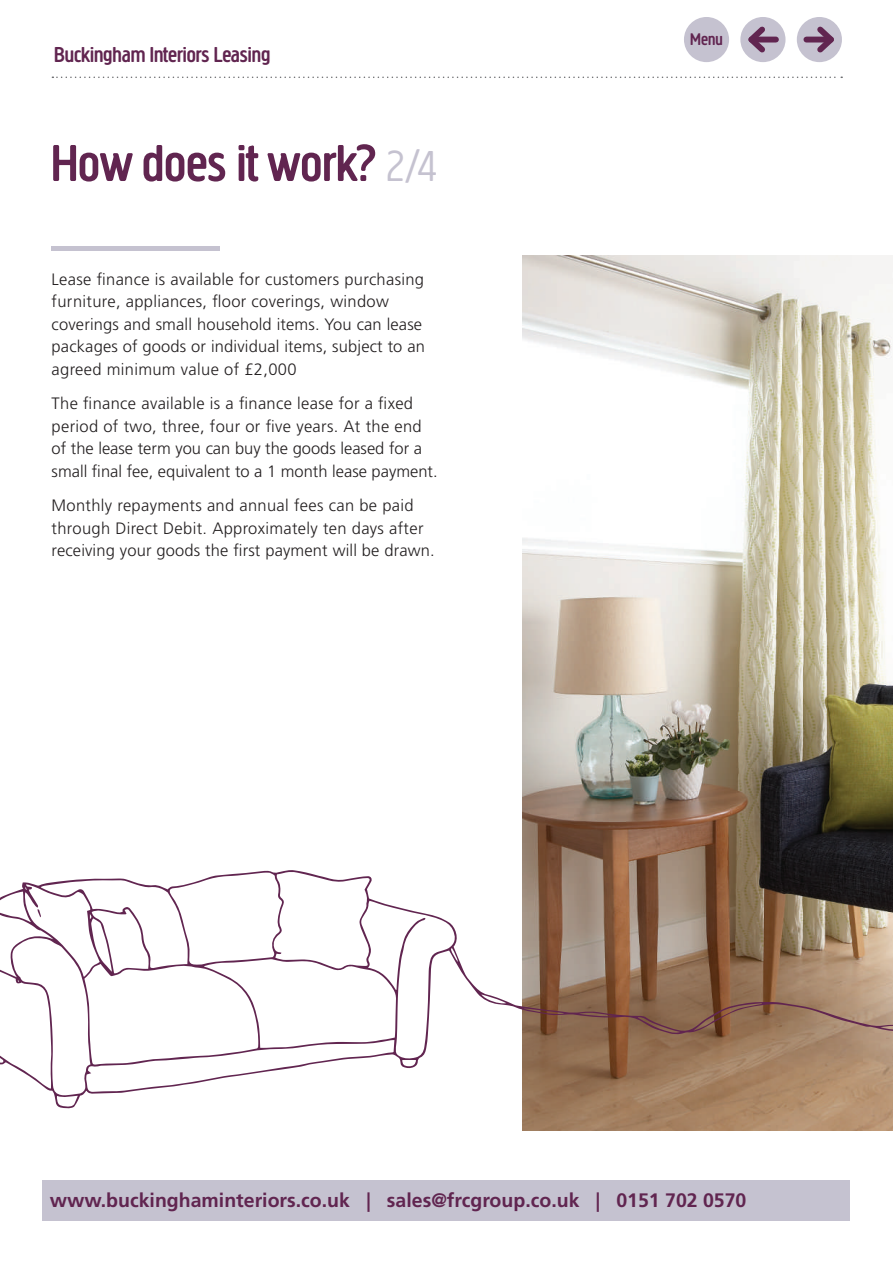
<style>
.page{position:relative;width:893px;height:1263px;background:#fff}
.page>*{position:absolute;margin:0;border:0;box-sizing:border-box;transform-origin:0 0}
.t1{font:500 54px "Creighton Pro";color:#612550}
.t2{font:500 22.5px "Creighton Pro";color:#612550}
.t3{font:700 19.5px "Frutiger LT";color:#612550}
.t4{font:500 17.55px "Creighton Pro";color:#612550}
.t5{font:300 16.5px/22.5px "Frutiger LT";letter-spacing:.02em;color:#231f20}
.t6{font:300 16.5px/22.5px "Frutiger LT";color:#231f20}
.s1{font-weight:300;font-size:45px;color:#c5c2d0}
</style>
<div class="page">
<div style="left:797px;top:17px;width:45px;height:45px;background:#c5c2d0;border-radius:50%"></div>
<div style="left:806px;top:37px;width:25px;height:6px;background:#612550"></div>
<svg style="left:812px;top:21px;width:28px;height:37px"></svg>
<div style="left:740px;top:17px;width:45px;height:45px;background:#c5c2d0;border-radius:50%"></div>
<div style="left:751px;top:37px;width:25px;height:6px;background:#612550"></div>
<svg style="left:743px;top:21px;width:27px;height:37px"></svg>
<div style="left:684px;top:17px;width:45px;height:45px;background:#c5c2d0;border-radius:50%"></div>
<svg style="left:52px;top:77px;width:790px;height:1px"></svg>
<hr style="left:51px;top:247px;width:168px;height:4px;background:#c5c2d0">
<img style="left:522px;top:255px;width:371px;height:876px">
<svg style="left:0;top:869px;width:893px;height:239px"></svg>
<svg style="left:37px;top:909px;width:5px;height:8px"></svg>
<div style="left:43px;top:1180px;width:807px;height:40px;background:#c5c2d0"></div>
<h2 class="t2" style="left:54px;top:42px;width:218px">Buckingham Interiors Leasing</h2>
<h1 class="t1" style="left:51px;top:132px;width:387px">How does it work? <span class="s1">2/4</span></h1>
<p class="t5" style="left:52px;top:268px;width:375px">Lease finance is available for customers purchasing furniture, appliances, floor coverings, window coverings and small household items. You can lease packages of goods or individual items, subject to an agreed minimum value of £2,000</p>
<p class="t6" style="left:52px;top:392px;width:387px">The finance available is a finance lease for a fixed period of two, three, four or five years. At the end of the lease term you can buy the goods leased for a small final fee, equivalent to a 1 month lease payment.</p>
<p class="t5" style="left:52px;top:494px;width:385px">Monthly repayments and annual fees can be paid through Direct Debit. Approximately ten days after receiving your goods the first payment will be drawn.</p>
<p class="t4" style="left:690px;top:29px;width:34px">Menu</p>
<p class="t3" style="left:50px;top:1189px;width:698px">www.buckinghaminteriors.co.uk | sales@frcgroup.co.uk | 0151 702 0570</p>
</div>
